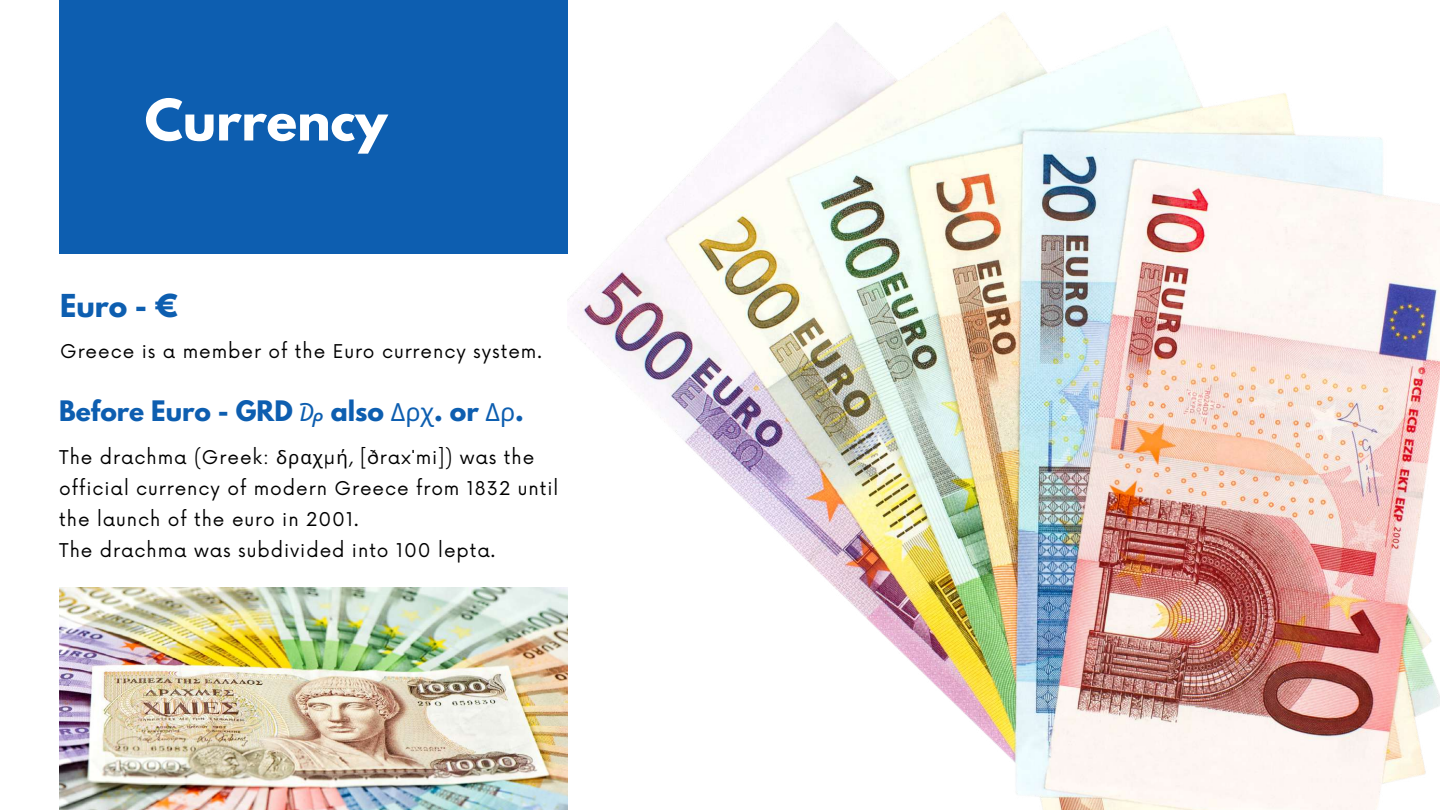
<style>
.page{position:relative;width:1440px;height:810px;background:#fff}
.page>*{position:absolute;margin:0;border:0;box-sizing:border-box;transform-origin:0 0}
.t1{font:700 50.6px "League Spartan";color:#fff}
.t2{font:700 28px "League Spartan";color:#0d5eb0}
.t3{font:700 25px "League Spartan";color:#0d5eb0}
.t4{font:18.5px/30.8px "Now";letter-spacing:.05em;color:#000}
.s1{font-family:"Noto Sans";font-weight:400}
.s2{font-family:"Noto Sans"}
</style>
<div class="page">
<div style="left:59px;top:0;width:509px;height:254px;background:#0d5eb0"></div>
<img style="left:568px;top:12px;width:872px;height:798px">
<img style="left:59px;top:588px;width:509px;height:222px">
<h1 class="t1" style="left:145px;top:95px;width:244px">Currency</h1>
<h2 class="t2" style="left:60px;top:291px;width:119px">Euro - €</h2>
<p class="t4" style="left:60px;top:337px;width:483px">Greece is a member of the Euro currency system.</p>
<h3 class="t3" style="left:59px;top:399px;width:466px">Before Euro - GRD <span class="s1">₯</span> also <span class="s1">Δρχ</span>. or <span class="s1">Δρ</span>.</h3>
<p class="t4" style="left:59px;top:443px;width:501px">The drachma (Greek: <span class="s2">δραχ</span>μ<span class="s2">ή</span>, [ðrax<span class="s2">ˈ</span>mi]) was the official currency of modern Greece from 1832 until the launch of the euro in 2001.<br>The drachma was subdivided into 100 lepta.</p>
</div>
